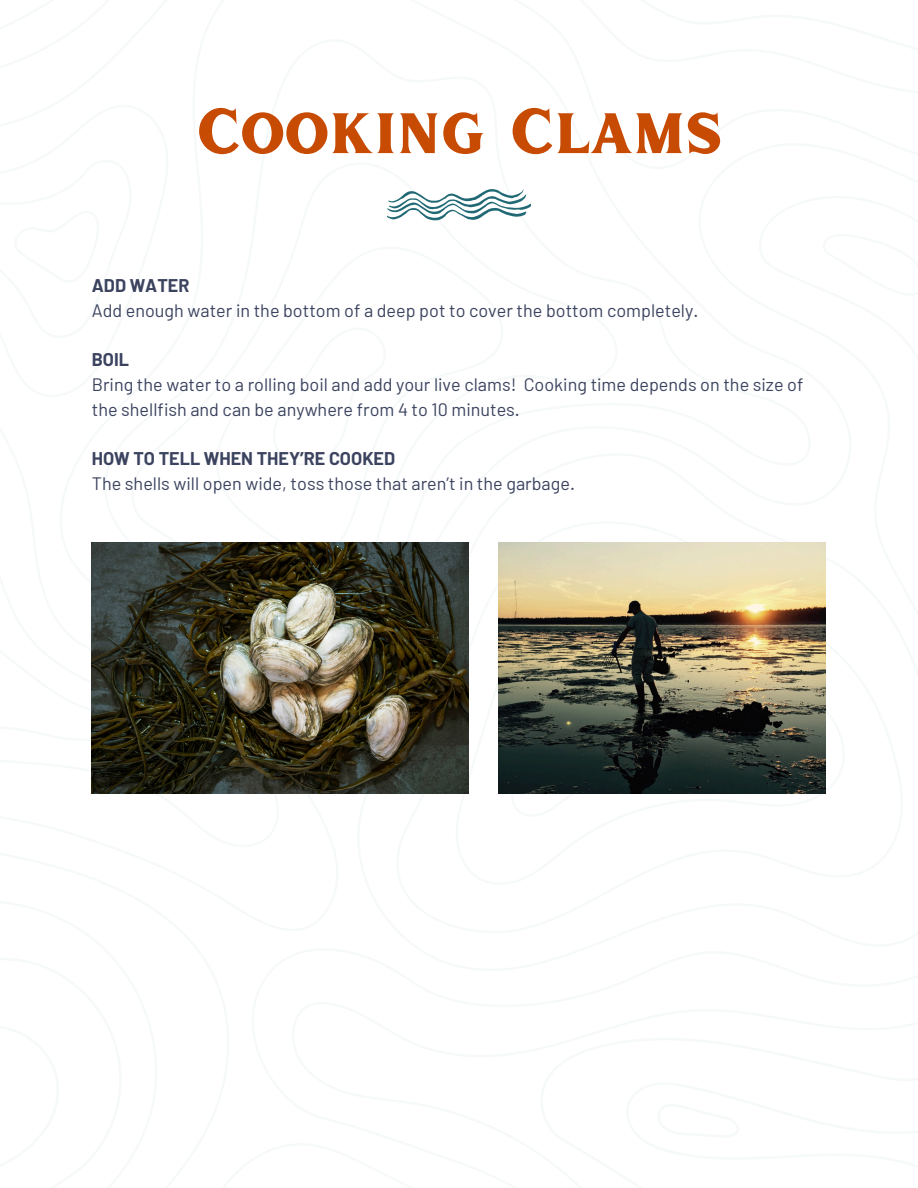
<style>
.page{position:relative;width:918px;height:1188px;background:#fff}
.page>*{position:absolute;margin:0;border:0;box-sizing:border-box;transform-origin:0 0}
.t1{font:63px "Inlander Demo";color:#c84b04}
.t2{font:18px/24.8px "Barlow";color:#3b435f}
.t3{font:700 18px "Barlow";color:#3b435f}
</style>
<div class="page">
<svg style="left:510px;top:793px;width:188px;height:1px"></svg>
<svg style="left:387px;top:189px;width:144px;height:31px"></svg>
<img style="left:92px;top:542px;width:377px;height:251px">
<img style="left:499px;top:542px;width:327px;height:251px">
<p class="t1" style="left:197px;top:86px;width:526px">COOKING CLAMS</p>
<p class="t3" style="left:92px;top:274px;width:99px">ADD WATER</p>
<p class="t2" style="left:92px;top:297px;width:608px">Add enough water in the bottom of a deep pot to cover the bottom completely.</p>
<p class="t3" style="left:92px;top:348px;width:39px">BOIL</p>
<p class="t2" style="left:92px;top:371px;width:713px">Bring the water to a rolling boil and add your live clams! Cooking time depends on the size of the shellfish and can be anywhere from 4 to 10 minutes.</p>
<p class="t3" style="left:92px;top:447px;width:305px">HOW TO TELL WHEN THEY’RE COOKED</p>
<p class="t2" style="left:92px;top:470px;width:485px">The shells will open wide, toss those that aren’t in the garbage.</p>
</div>
